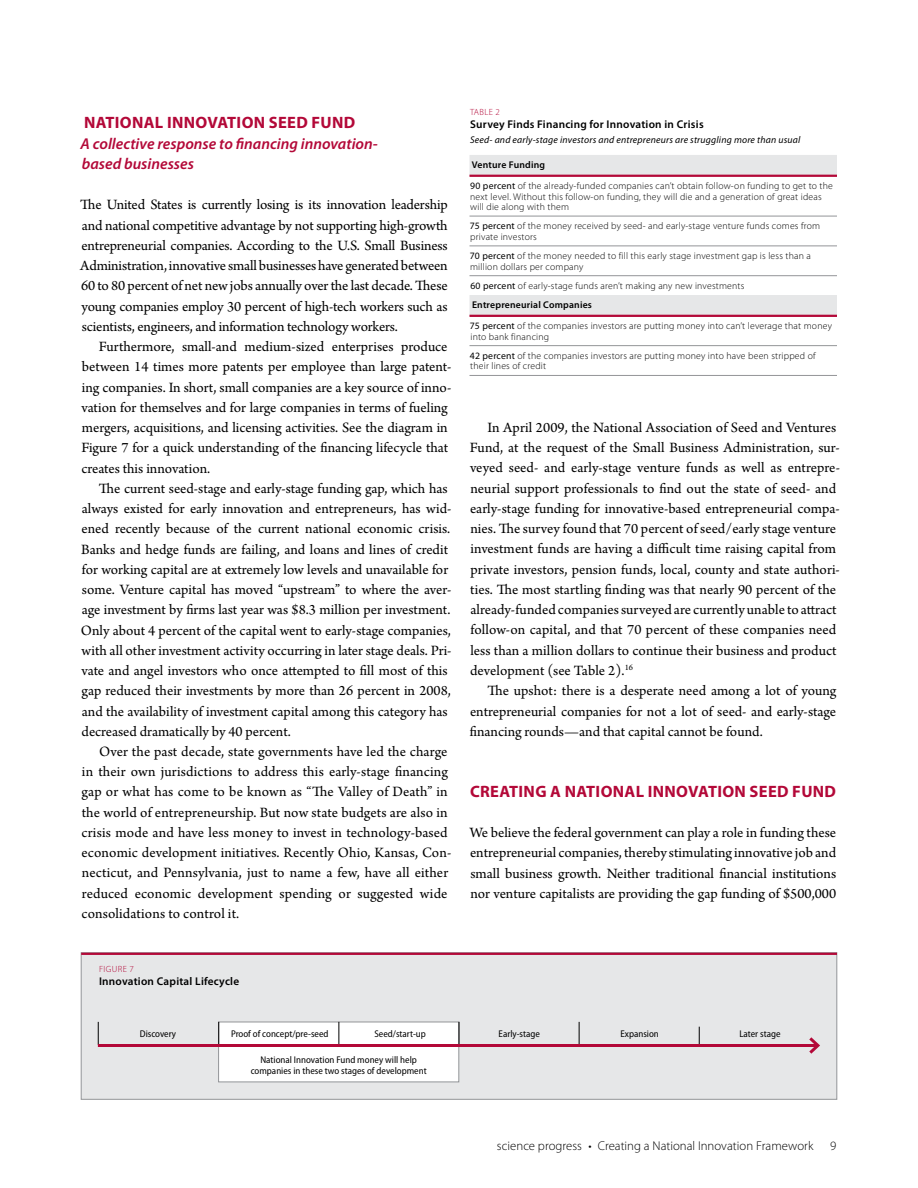
<style>
.page{position:relative;width:918px;height:1188px;background:#fff}
.page>*{position:absolute;margin:0;border:0;box-sizing:border-box;transform-origin:0 0}
.t1{font:700 16.5px "Myriad Pro";letter-spacing:.02em;color:#b30838}
.t2{font:italic 600 15.75px/20.2px "Myriad Pro";color:#b30838}
.t3{font:15px/20.2px "Arno Pro";color:#000}
.t4{font:300 12.75px "Myriad Pro";color:#000}
.t5{font:600 11.25px "Myriad Pro";letter-spacing:.02em;color:#000}
.t6{font:300 9.75px/10.5px "Myriad Pro";letter-spacing:.02em;color:#000}
.t7{font:semi-condensed 9.75px/11.7px "Myriad Pro";color:#000;text-align:center}
.t8{font:italic 9.75px "Myriad Pro";letter-spacing:.02em;color:#000}
.t9{font:300 9px "Myriad Pro";letter-spacing:.04em;color:#b30838}
.s1{font-weight:600}
.s2{font-weight:400}
</style>
<div class="page">
<div style="left:81px;top:952px;width:756px;height:148px;background:#e6e7e8;border:1px solid #939598"></div>
<div style="left:218px;top:1022px;width:241px;height:60px;background:#fff;border:1px solid #939598"></div>
<hr style="left:81px;top:953px;width:756px;height:2px;background:#b30838">
<svg style="left:218px;top:1022px;width:1px;height:22px"></svg>
<svg style="left:98px;top:1022px;width:1px;height:22px"></svg>
<svg style="left:339px;top:1022px;width:1px;height:22px"></svg>
<svg style="left:459px;top:1022px;width:1px;height:22px"></svg>
<svg style="left:579px;top:1022px;width:1px;height:22px"></svg>
<svg style="left:699px;top:1027px;width:1px;height:17px"></svg>
<hr style="left:98px;top:1044px;width:720px;height:3px;background:#b30838">
<svg style="left:809px;top:1037px;width:11px;height:17px"></svg>
<svg style="left:470px;top:155px;width:367px;height:160px"></svg>
<hr style="left:470px;top:216px;width:367px;height:1px;background:#939598">
<hr style="left:470px;top:246px;width:367px;height:1px;background:#939598">
<hr style="left:470px;top:275px;width:367px;height:1px;background:#939598">
<hr style="left:470px;top:345px;width:367px;height:1px;background:#939598">
<hr style="left:470px;top:375px;width:367px;height:1px;background:#939598">
<hr style="left:470px;top:175px;width:367px;height:2px;background:#b30838">
<hr style="left:470px;top:315px;width:367px;height:2px;background:#b30838">
<p class="t1" style="left:84px;top:112px;width:273px">NATIONAL INNOVATION SEED FUND</p>
<p class="t2" style="left:81px;top:133px;width:299px">A collective response to financing innovation&shy;based businesses</p>
<p class="t3" style="left:80px;top:195px;width:369px;text-align:justify">The United States is currently losing is its innovation leadership and national competitive advantage by not supporting high-growth entrepreneurial companies. According to the U.S. Small Business Administration, innovative small businesses have generated between 60 to 80 percent of net new jobs annually over the last decade. These young companies employ 30 percent of high-tech workers such as scientists, engineers, and information technology workers.</p>
<p class="t3" style="left:81px;top:337px;width:372px;text-indent:18px">Furthermore, small-and medium-sized enterprises produce between 14 times more patents per employee than large patent&shy;ing companies. In short, small companies are a key source of inno&shy;vation for themselves and for large companies in terms of fueling mergers, acquisitions, and licensing activities. See the diagram in Figure 7 for a quick understanding of the financing lifecycle that creates this innovation.</p>
<p class="t3" style="left:81px;top:479px;width:372px;text-indent:18px">The current seed-stage and early-stage funding gap, which has always existed for early innovation and entrepreneurs, has wid&shy;ened recently because of the current national economic crisis.<br>Banks and hedge funds are failing, and loans and lines of credit for working capital are at extremely low levels and unavailable for some. Venture capital has moved “upstream” to where the aver&shy;age investment by firms last year was $8.3 million per investment.<br>Only about 4 percent of the capital went to early-stage companies, with all other investment activity occurring in later stage deals. Pri&shy;vate and angel investors who once attempted to fill most of this gap reduced their investments by more than 26 percent in 2008, and the availability of investment capital among this category has decreased dramatically by 40 percent.</p>
<p class="t3" style="left:82px;top:742px;width:371px;text-indent:17px">Over the past decade, state governments have led the charge in their own jurisdictions to address this early-stage financing gap or what has come to be known as “The Valley of Death” in the world of entrepreneurship. But now state budgets are also in crisis mode and have less money to invest in technology-based economic development initiatives. Recently Ohio, Kansas, Con&shy;necticut, and Pennsylvania, just to name a few, have all either reduced economic development spending or suggested wide consolidations to control it.</p>
<p class="t9" style="left:470px;top:106px;width:31px">Table 2</p>
<p class="t5" style="left:470px;top:117px;width:235px">Survey Finds Financing for Innovation in Crisis</p>
<p class="t8" style="left:470px;top:134px;width:332px">Seed- and early-stage investors and entrepreneurs are struggling more than usual</p>
<p class="t6" style="left:470px;top:154px;width:364px;line-height:20.9px"><span class="s1">Venture Funding<br></span><span class="s2">90 percent</span> of the already-funded companies can’t obtain follow-on funding to get to the</p>
<p class="t6" style="left:470px;top:191px;width:353px">next level. Without this follow-on funding, they will die and a generation of great ideas will die along with them</p>
<p class="t6" style="left:470px;top:221px;width:352px"><span class="s2">75 percent</span> of the money received by seed- and early-stage venture funds comes from private investors</p>
<p class="t6" style="left:470px;top:251px;width:343px"><span class="s2">70 percent</span> of the money needed to fill this early stage investment gap is less than a million dollars per company</p>
<p class="t6" style="left:470px;top:276px;width:276px;line-height:19.4px"><span class="s2">60 percent</span> of early-stage funds aren’t making any new investments<br><span class="s1">Entrepreneurial Companies</span></p>
<p class="t6" style="left:470px;top:321px;width:364px"><span class="s2">75 percent</span> of the companies investors are putting money into can’t leverage that money into bank financing</p>
<p class="t6" style="left:470px;top:350px;width:347px"><span class="s2">42 percent</span> of the companies investors are putting money into have been stripped of their lines of credit</p>
<p class="t3" style="left:470px;top:418px;width:372px;text-indent:18px">In April 2009, the National Association of Seed and Ventures Fund, at the request of the Small Business Administration, sur&shy;veyed seed- and early-stage venture funds as well as entrepre&shy;neurial support professionals to find out the state of seed- and early-stage funding for innovative-based entrepreneurial compa&shy;nies. The survey found that 70 percent of seed/early stage venture investment funds are having a difficult time raising capital from private investors, pension funds, local, county and state authori&shy;ties. The most startling finding was that nearly 90 percent of the already-funded companies surveyed are currently unable to attract follow-on capital, and that 70 percent of these companies need less than a million dollars to continue their business and product development (see Table 2).<sup>16</sup></p>
<p class="t3" style="left:470px;top:681px;width:368px;text-align:justify;text-indent:18px">The upshot: there is a desperate need among a lot of young entrepreneurial companies for not a lot of seed- and early-stage financing rounds—and that capital cannot be found.</p>
<p class="t1" style="left:470px;top:780px;width:368px">CREATING A NATIONAL INNOVATION SEED FUND</p>
<p class="t3" style="left:470px;top:823px;width:368px;text-align:justify">We believe the federal government can play a role in funding these entrepreneurial companies, thereby stimulating innovative job and small business growth. Neither traditional financial institutions nor venture capitalists are providing the gap funding of $500,000</p>
<p class="t9" style="left:99px;top:963px;width:36px">Figure 7</p>
<p class="t5" style="left:99px;top:974px;width:142px">Innovation Capital Lifecycle</p>
<p class="t7" style="left:140px;top:1028px;width:38px">Discovery</p>
<p class="t7" style="left:231px;top:1028px;width:99px">Proof of concept/pre-seed</p>
<p class="t7" style="left:374px;top:1028px;width:53px">Seed/start-up</p>
<p class="t7" style="left:499px;top:1028px;width:43px">Early-stage</p>
<p class="t7" style="left:620px;top:1028px;width:40px">Expansion</p>
<p class="t7" style="left:739px;top:1028px;width:43px">Later stage</p>
<p class="t7" style="left:251px;top:1054px;width:178px">National Innovation Fund money will help companies in these two stages of development</p>
<p class="t4" style="left:497px;top:1138px;width:318px">science progress • Creating a National Innovation Framework</p>
<p class="t4" style="left:830px;top:1138px;width:8px">9</p>
</div>
